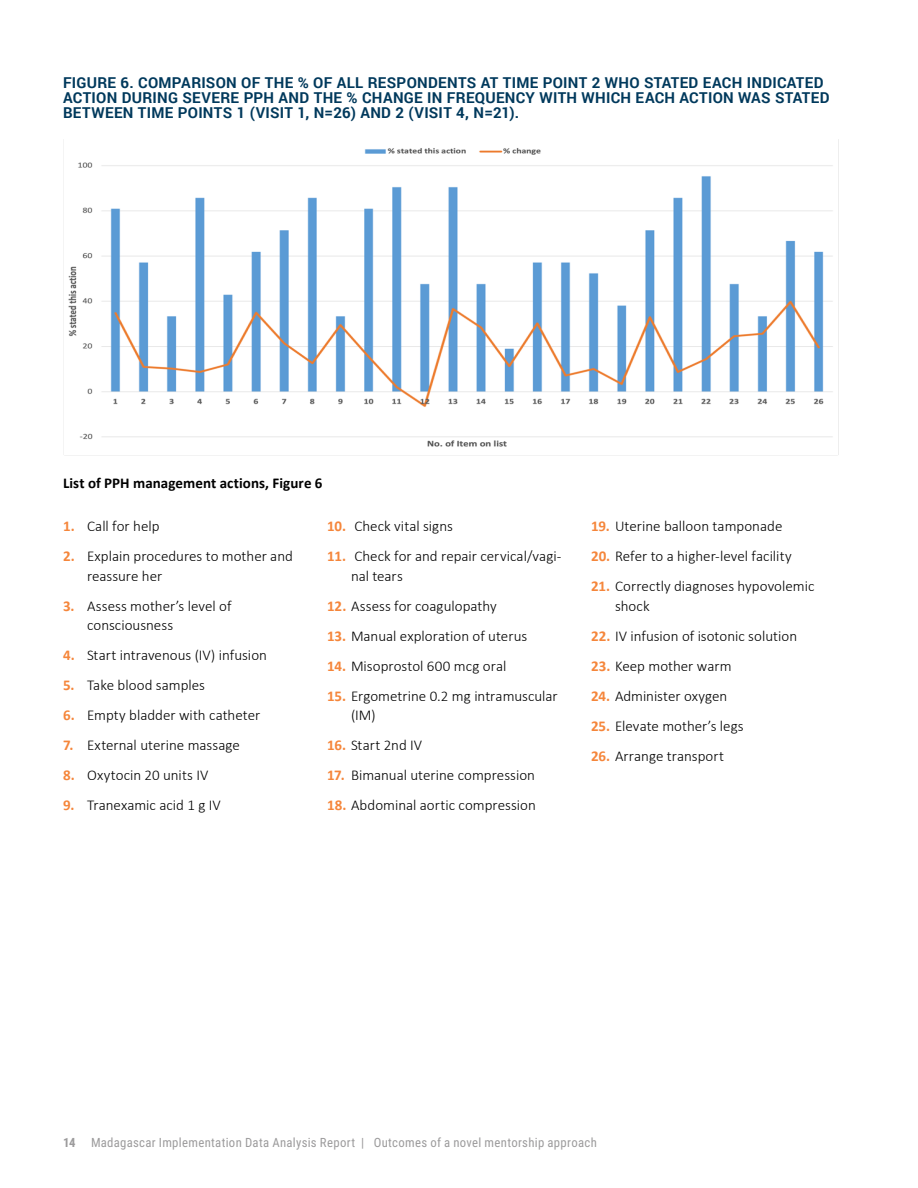
<style>
.page{position:relative;width:918px;height:1188px;background:#fff}
.page>*{position:absolute;margin:0;border:0;box-sizing:border-box;transform-origin:0 0}
.t1{font:300 15px/19.5px "Calibri";color:#000}
.FIGURE_TITLE{font:700 15px/15px "Roboto";letter-spacing:.02em;color:#00395c}
.BODY_COPY_-_LIST{font:700 15px "Calibri";letter-spacing:.005em;color:#000}
.t2{font:12.75px "Roboto Condensed";letter-spacing:.025em;color:#9c9b9c}
.s1{font-weight:700;color:#f5863b}
.s2{font-weight:700}
</style>
<div class="page">
<img style="left:63px;top:139px;width:776px;height:317px">
<p class="FIGURE_TITLE" style="left:63px;top:74px;width:768px">FIGURE 6. COMPARISON OF THE % OF ALL RESPONDENTS AT TIME POINT 2 WHO STATED EACH INDICATED<br>ACTION DURING SEVERE PPH AND THE % CHANGE IN FREQUENCY WITH WHICH EACH ACTION WAS STATED<br>BETWEEN TIME POINTS 1 (VISIT 1, N=26) AND 2 (VISIT 4, N=21).</p>
<p class="BODY_COPY_-_LIST" style="left:63px;top:473px;width:261px">List of PPH management actions, Figure 6</p>
<p class="t1" style="left:63px;top:517px;width:98px"><span class="s1">1.</span> Call for help</p>
<p class="t1" style="left:87px;top:547px;width:207px;text-indent:-24px"><span class="s1">2.</span> Explain procedures to mother and reassure her</p>
<p class="t1" style="left:87px;top:596px;width:146px;text-indent:-24px"><span class="s1">3.</span> Assess mother’s level of consciousness</p>
<p class="t1" style="left:63px;top:646px;width:206px"><span class="s1">4.</span> Start intravenous (IV) infusion</p>
<p class="t1" style="left:63px;top:676px;width:144px"><span class="s1">5.</span> Take blood samples</p>
<p class="t1" style="left:63px;top:706px;width:199px"><span class="s1">6.</span> Empty bladder with catheter</p>
<p class="t1" style="left:63px;top:736px;width:178px"><span class="s1">7.</span> External uterine massage</p>
<p class="t1" style="left:63px;top:766px;width:147px"><span class="s1">8.</span> Oxytocin 20 units IV</p>
<p class="t1" style="left:63px;top:796px;width:159px"><span class="s1">9.</span> Tranexamic acid 1 g IV</p>
<p class="t1" style="left:327px;top:517px;width:127px"><span class="s1">10.</span> Check vital signs</p>
<p class="t1" style="left:351px;top:547px;width:212px;text-indent:-24px"><span class="s1">11.</span> Check for and repair cervical/vagi&shy;nal tears</p>
<p class="t1" style="left:327px;top:596px;width:171px"><span class="s1">12.</span> Assess for coagulopathy</p>
<p class="t1" style="left:327px;top:626px;width:202px"><span class="s1">13.</span> Manual exploration of uterus</p>
<p class="t1" style="left:327px;top:656px;width:181px"><span class="s1">14.</span> Misoprostol 600 mcg oral</p>
<p class="t1" style="left:351px;top:686px;width:208px;text-indent:-24px"><span class="s1">15.</span> Ergometrine 0.2 mg intramuscular (IM)</p>
<p class="t1" style="left:327px;top:736px;width:97px"><span class="s1">16.</span> Start 2nd IV</p>
<p class="t1" style="left:327px;top:766px;width:210px"><span class="s1">17.</span> Bimanual uterine compression</p>
<p class="t1" style="left:327px;top:796px;width:210px"><span class="s1">18.</span> Abdominal aortic compression</p>
<p class="t1" style="left:591px;top:517px;width:193px"><span class="s1">19.</span> Uterine balloon tamponade</p>
<p class="t1" style="left:591px;top:547px;width:202px"><span class="s1">20.</span> Refer to a higher-level facility</p>
<p class="t1" style="left:615px;top:577px;width:201px;text-indent:-24px"><span class="s1">21.</span> Correctly diagnoses hypovolemic shock</p>
<p class="t1" style="left:591px;top:626px;width:208px"><span class="s1">22.</span> IV infusion of isotonic solution</p>
<p class="t1" style="left:591px;top:656px;width:142px"><span class="s1">23.</span> Keep mother warm</p>
<p class="t1" style="left:591px;top:686px;width:138px"><span class="s1">24.</span> Administer oxygen</p>
<p class="t1" style="left:591px;top:716px;width:154px"><span class="s1">25.</span> Elevate mother’s legs</p>
<p class="t1" style="left:591px;top:746px;width:135px"><span class="s1">26.</span> Arrange transport</p>
<p class="t2" style="left:63px;top:1133px;width:535px"><span class="s2">14</span> Madagascar Implementation Data Analysis Report | Outcomes of a novel mentorship approach</p>
</div>
